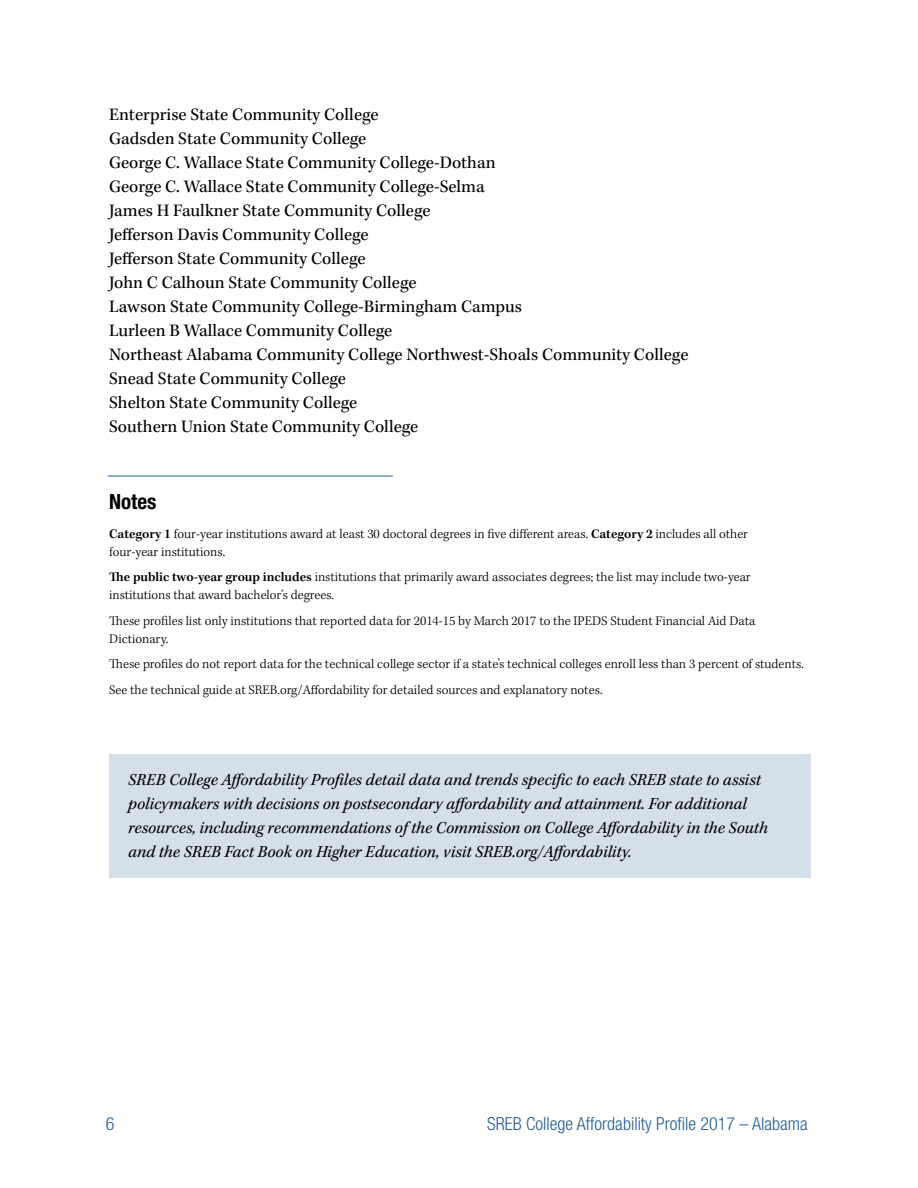
<style>
.page{position:relative;width:918px;height:1188px;background:#fff}
.page>*{position:absolute;margin:0;border:0;box-sizing:border-box;transform-origin:0 0}
.t1{font:700 condensed 21px "Helvetica Neue";color:#000}
.t2{font:18px/24px "Kepler Std";color:#000}
.t3{font:300 condensed 18px "Helvetica Neue";color:#276092}
.t4{font:italic 17.25px/24px "Kepler Std";color:#000}
.t5{font:300 13.5px/18px "Kepler Std";color:#000}
.s1{font-weight:600}
</style>
<div class="page">
<hr style="left:108px;top:476px;width:285px;height:1px;background:#276092">
<div style="left:109px;top:755px;width:702px;height:123px;background:#d4dfe9"></div>
<p class="t2" style="left:109px;top:103px;width:581px">Enterprise State Community College<br>Gadsden State Community College<br>George C. Wallace State Community College-Dothan<br>George C. Wallace State Community College-Selma<br>James H Faulkner State Community College<br>Jefferson Davis Community College<br>Jefferson State Community College<br>John C Calhoun State Community College<br>Lawson State Community College-Birmingham Campus<br>Lurleen B Wallace Community College<br>Northeast Alabama Community College Northwest-Shoals Community College Snead State Community College<br>Shelton State Community College<br>Southern Union State Community College</p>
<h1 class="t1" style="left:109px;top:489px;width:49px">Notes</h1>
<p class="t5" style="left:109px;top:525px;width:640px"><span class="s1">Category 1</span> four-year institutions award at least 30 doctoral degrees in five different areas. <span class="s1">Category 2</span> includes all other four-year institutions.</p>
<p class="t5" style="left:109px;top:568px;width:643px"><span class="s1">The public two-year group includes</span> institutions that primarily award associates degrees; the list may include two-year institutions that award bachelor’s degrees.</p>
<p class="t5" style="left:109px;top:612px;width:648px">These profiles list only institutions that reported data for 2014-15 by March 2017 to the IPEDS Student Financial Aid Data<br>Dictionary.</p>
<p class="t5" style="left:109px;top:652px;width:696px;line-height:25.5px">These profiles do not report data for the technical college sector if a state’s technical colleges enroll less than 3 percent of students.<br>See the technical guide at SREB.org/Affordability for detailed sources and explanatory notes.</p>
<p class="t4" style="left:128px;top:768px;width:641px">SREB College Affordability Profiles detail data and trends specific to each SREB state to assist policymakers with decisions on postsecondary affordability and attainment. For additional resources, including recommendations of the Commission on College Affordability in the South and the SREB Fact Book on Higher Education, visit SREB.org/Affordability.</p>
<h2 class="t3" style="left:106px;top:1113px;width:10px">6</h2>
<h2 class="t3" style="left:487px;top:1113px;width:322px">SREB College Affordability Profile 2017 – Alabama</h2>
</div>
